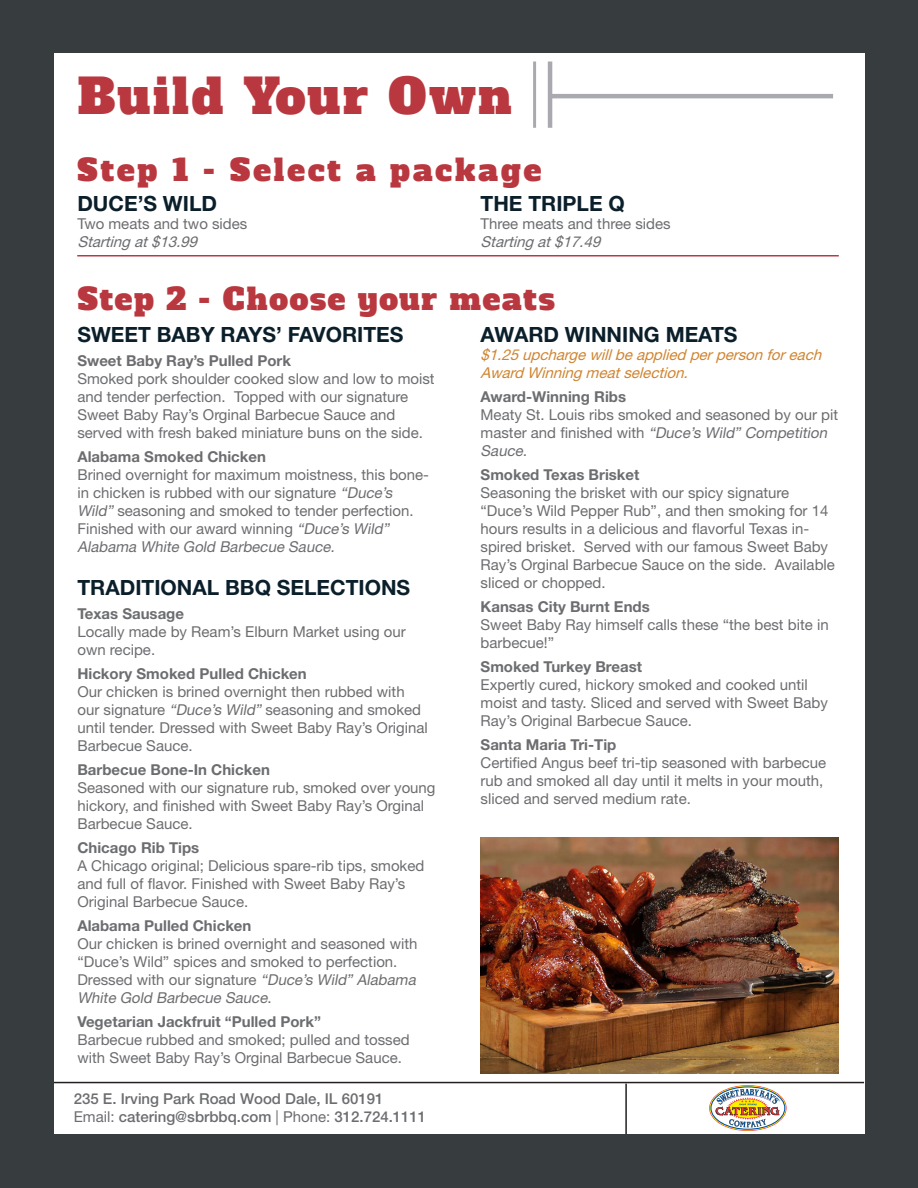
<style>
.page{position:relative;width:918px;height:1188px;background:#373c3f}
.page>*{position:absolute;margin:0;border:0;box-sizing:border-box;transform-origin:0 0}
.t1{font:48px "Alfa Slab One";letter-spacing:.06em;color:#b9383f}
.t2{font:30px "Alfa Slab One";letter-spacing:.06em;color:#b9383f}
.t3{font:30px "Alfa Slab One";letter-spacing:.1em;color:#b9383f}
.t4{font:700 21px "Helvetica Neue LT Std";color:#0b1f2b}
.t5{font:15px/18px "Helvetica Neue LT Std";color:#6c6d70}
.t6{font:700 15px "Helvetica Neue LT Std";color:#6c6d70}
.t7{font:500 15px/18px "Helvetica Neue LT Std";color:#6c6d70}
.t8{font:italic 15px/18px "Helvetica Neue LT Std";color:#d08531}
.t9{font:italic 15px "Helvetica Neue LT Std";color:#6c6d70}
.s1{font-style:italic}
.s2{font-weight:400}
</style>
<div class="page">
<div style="left:54px;top:53px;width:811px;height:1081px;background:#fff"></div>
<hr style="left:625px;top:1084px;width:2px;height:50px;background:#231f20">
<img style="left:709px;top:1085px;width:78px;height:46px">
<hr style="left:54px;top:1082px;width:810px;height:1px;background:#231f20">
<hr style="left:549px;top:94px;width:284px;height:4px;background:#a9aaaf">
<hr style="left:548px;top:62px;width:4px;height:66px;background:#a9aaaf">
<hr style="left:533px;top:62px;width:3px;height:66px;background:#a9aaaf">
<img style="left:481px;top:837px;width:358px;height:236px">
<hr style="left:77px;top:255px;width:762px;height:2px;background:#bb3941">
<p class="t1" style="left:77px;top:64px;width:436px">Build Your Own</p>
<p class="t3" style="left:77px;top:150px;width:466px">Step 1 - Select a package</p>
<p class="t4" style="left:77px;top:191px;width:141px">DUCE’S WILD</p>
<p class="t5" style="left:77px;top:215px;width:172px">Two meats and two sides</p>
<p class="t9" style="left:77px;top:233px;width:126px">Startingat$13.99</p>
<p class="t4" style="left:481px;top:191px;width:146px">THE TRIPLE Q</p>
<p class="t5" style="left:481px;top:215px;width:192px">Three meats and three sides</p>
<p class="t9" style="left:481px;top:233px;width:126px">Startingat$17.49</p>
<p class="t2" style="left:77px;top:279px;width:479px">Step 2 - Choose your meats</p>
<p class="t4" style="left:77px;top:321px;width:328px">SWEET BABY RAYS’ FAVORITES</p>
<p class="t6" style="left:77px;top:351px;width:215px">Sweet Baby Ray’s Pulled Pork</p>
<p class="t5" style="left:77px;top:369px;width:359px">Smoked pork shoulder cooked slow and low to moist and tender perfection. Topped with our signature Sweet Baby Ray’s Orginal Barbecue Sauce and served with fresh baked miniature buns on the side.</p>
<p class="t6" style="left:77px;top:447px;width:190px">Alabama Smoked Chicken</p>
<p class="t5" style="left:77px;top:465px;width:353px">Brined overnight for maximum moistness, this bone&shy;in chicken is rubbed with our signature <span class="s1">“Duce’s Wild”</span> seasoning and smoked to tender perfection.<br>Finished with our award winning <span class="s1">“Duce’s Wild” Alabama White Gold Barbecue Sauce.</span></p>
<p class="t4" style="left:77px;top:574px;width:334px">TRADITIONAL BBQ SELECTIONS</p>
<p class="t6" style="left:77px;top:604px;width:108px">Texas Sausage</p>
<p class="t5" style="left:77px;top:622px;width:330px">Locally made by Ream’s Elburn Market using our own recipe.</p>
<p class="t6" style="left:77px;top:664px;width:231px">Hickory Smoked Pulled Chicken</p>
<p class="t5" style="left:77px;top:682px;width:352px">Our chicken is brined overnight then rubbed with our signature <span class="s1">“Duce’s Wild”</span> seasoning and smoked until tender. Dressed with Sweet Baby Ray’s Original Barbecue Sauce.</p>
<p class="t6" style="left:77px;top:760px;width:194px">Barbecue Bone-In Chicken</p>
<p class="t5" style="left:77px;top:778px;width:360px">Seasoned with our signature rub, smoked over young hickory, and finished with Sweet Baby Ray’s Orginal<br>Barbecue Sauce.</p>
<p class="t6" style="left:77px;top:838px;width:123px">Chicago Rib Tips</p>
<p class="t5" style="left:77px;top:856px;width:348px">A Chicago original; Delicious spare-rib tips, smoked and full of flavor. Finished with Sweet Baby Ray’s<br>Original Barbecue Sauce.</p>
<p class="t6" style="left:77px;top:916px;width:176px">Alabama Pulled Chicken</p>
<p class="t5" style="left:77px;top:934px;width:343px">Our chicken is brined overnight and seasoned with “Duce’s Wild” spices and smoked to perfection.<br>Dressed with our signature <span class="s1">“Duce’s Wild” Alabama White Gold Barbecue Sauce</span>.</p>
<p class="t6" style="left:77px;top:1012px;width:245px">Vegetarian Jackfruit “Pulled Pork”</p>
<p class="t5" style="left:77px;top:1030px;width:334px">Barbecue rubbed and smoked; pulled and tossed with Sweet Baby Ray’s Orginal Barbecue Sauce.</p>
<p class="t7" style="left:74px;top:1089px;width:354px">235 E. Irving Park Road Wood Dale, IL 60191<br><span class="s2">Email:</span> catering@sbrbbq.com <span class="s2">| Phone:</span> 312.724.1111</p>
<p class="t4" style="left:481px;top:321px;width:259px">AWARD WINNING MEATS</p>
<p class="t8" style="left:481px;top:345px;width:347px">$1.25upchargewillbeapplied perpersonforeach<br>Award Winningmeatselection.</p>
<p class="t6" style="left:481px;top:387px;width:147px">Award-Winning Ribs</p>
<p class="t5" style="left:481px;top:405px;width:359px">Meaty St. Louis ribs smoked and seasoned by our pit m ast e r a n d fi n i s h ed w i t h <span class="s1">“Duce’s Wild” Competition<br>Sauce.</span></p>
<p class="t6" style="left:481px;top:465px;width:160px">Smoked Texas Brisket</p>
<p class="t5" style="left:481px;top:483px;width:356px">Seasoning the brisket with our spicy signature “Duce’s Wild Pepper Rub”, and then smoking for 14 hours results in a delicious and flavorful Texas in&shy;spired brisket. Served with our famous Sweet Baby Ray’s Orginal Barbecue Sauce on the side. Available sliced or chopped.</p>
<p class="t6" style="left:481px;top:597px;width:171px">Kansas City Burnt Ends</p>
<p class="t5" style="left:481px;top:615px;width:350px">Sweet Baby Ray himself calls these “the best bite in barbecue!”</p>
<p class="t6" style="left:481px;top:657px;width:163px">Smoked Turkey Breast</p>
<p class="t5" style="left:481px;top:675px;width:349px">Expertly cured, hickory smoked and cooked until moist and tasty. Sliced and served with Sweet Baby<br>Ray’s Original Barbecue Sauce.</p>
<p class="t6" style="left:481px;top:735px;width:137px">Santa Maria Tri-Tip</p>
<p class="t5" style="left:481px;top:753px;width:347px">Certified Angus beef tri-tip seasoned with barbecue rub and smoked all day until it melts in your mouth, sliced and served medium rate.</p>
</div>
